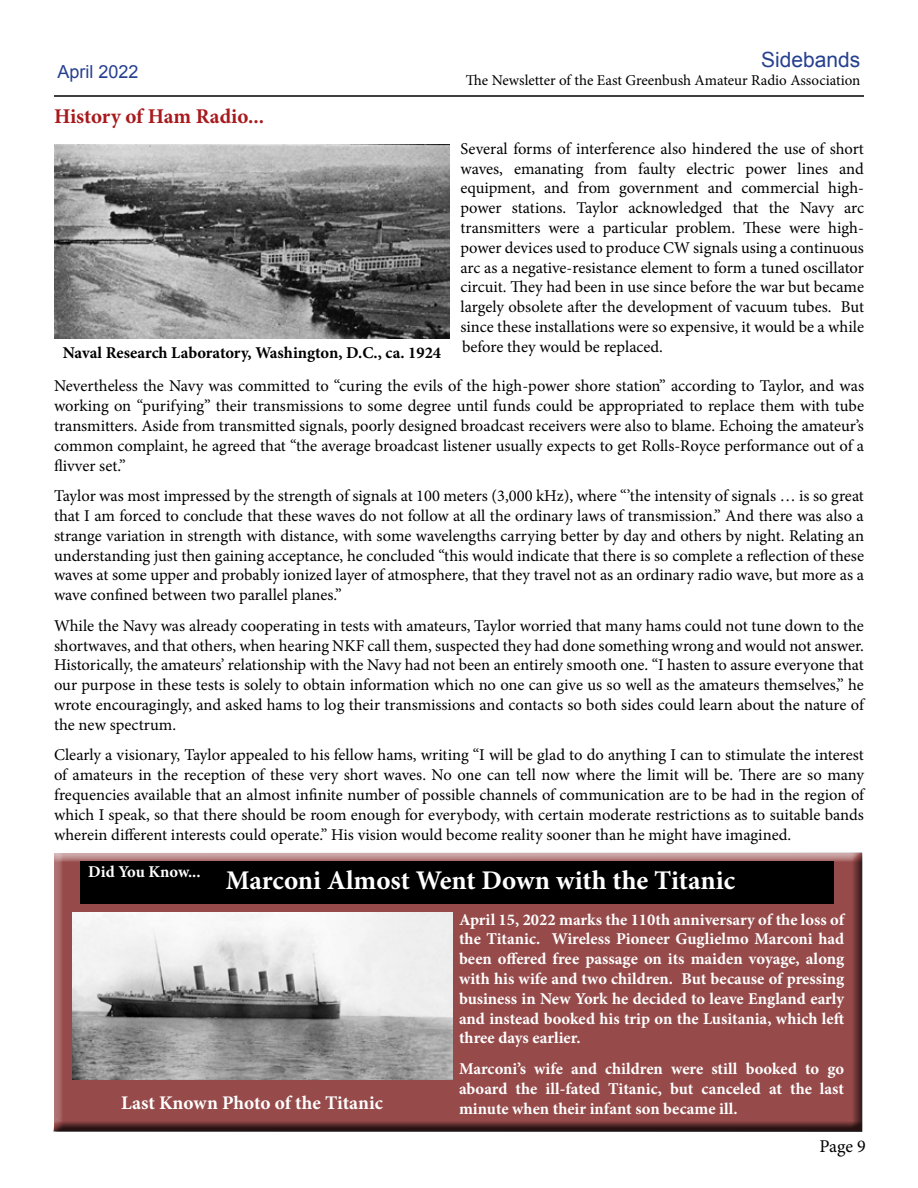
<style>
.page{position:relative;width:918px;height:1188px;background:#fff}
.page>*{position:absolute;margin:0;border:0;box-sizing:border-box;transform-origin:0 0}
.t1{font:700 27px "Minion Pro";color:#fff}
.t2{font:700 21px "Minion Pro";letter-spacing:-.005em;color:#a7191d}
.t3{font:21px "Arial";color:#25408f}
.t4{font:700 19.35px "Minion Pro";color:#fff}
.t5{font:18px "Arial";color:#25408f}
.t6{font:18px "Minion Pro";color:#000}
.t7{font:16.5px/19.8px "Minion Pro";color:#000;text-align:justify}
.t8{font:700 16.5px/19.8px "Minion Pro";color:#fff;text-align:justify}
.t9{font:700 16.5px "Minion Pro";color:#000}
.t10{font:15px "Minion Pro";letter-spacing:-.005em;color:#000}
</style>
<div class="page">
<div style="left:52px;top:853px;width:810px;height:279px;background:#000;opacity:.75"></div>
<hr style="left:54px;top:95px;width:810px;height:2px;background:#000">
<img style="left:54px;top:144px;width:396px;height:194px">
<img style="left:73px;top:913px;width:380px;height:166px">
<div style="left:80px;top:861px;width:754px;height:43px;background:#000"></div>
<p class="t5" style="left:58px;top:60px;width:83px">April 2022</p>
<p class="t2" style="left:54px;top:102px;width:212px">History of Ham Radio...</p>
<p class="t3" style="left:761px;top:46px;width:101px">Sidebands</p>
<p class="t10" style="left:466px;top:70px;width:396px">The Newsletter of the East Greenbush Amateur Radio Association</p>
<p class="t7" style="left:460px;top:139px;width:405px">Several forms of interference also hindered the use of short waves, emanating from faulty electric power lines and equipment, and from government and commercial high&shy;power stations. Taylor acknowledged that the Navy arc transmitters were a particular problem. These were high&shy;power devices used to produce CW signals using a continuous arc as a negative-resistance element to form a tuned oscillator circuit. They had been in use since before the war but became largely obsolete after the development of vacuum tubes. But since these installations were so expensive, it would be a while before they would be replaced.</p>
<p class="t7" style="left:54px;top:376px;width:812px">Nevertheless the Navy was committed to “curing the evils of the high-power shore station” according to Taylor, and was working on “purifying” their transmissions to some degree until funds could be appropriated to replace them with tube transmitters. Aside from transmitted signals, poorly designed broadcast receivers were also to blame. Echoing the amateur’s common complaint, he agreed that “the average broadcast listener usually expects to get Rolls-Royce performance out of a flivver set.”</p>
<p class="t7" style="left:54px;top:486px;width:812px">Taylor was most impressed by the strength of signals at 100 meters (3,000 kHz), where “’the intensity of signals … is so great that I am forced to conclude that these waves do not follow at all the ordinary laws of transmission.” And there was also a strange variation in strength with distance, with some wavelengths carrying better by day and others by night. Relating an understanding just then gaining acceptance, he concluded “this would indicate that there is so complete a reflection of these waves at some upper and probably ionized layer of atmosphere, that they travel not as an ordinary radio wave, but more as a wave confined between two parallel planes.”</p>
<p class="t7" style="left:54px;top:616px;width:811px">While the Navy was already cooperating in tests with amateurs, Taylor worried that many hams could not tune down to the shortwaves, and that others, when hearing NKF call them, suspected they had done something wrong and would not answer.<br>Historically, the amateurs’ relationship with the Navy had not been an entirely smooth one. “I hasten to assure everyone that our purpose in these tests is solely to obtain information which no one can give us so well as the amateurs themselves,” he wrote encouragingly, and asked hams to log their transmissions and contacts so both sides could learn about the nature of the new spectrum.</p>
<p class="t7" style="left:54px;top:745px;width:812px">Clearly a visionary, Taylor appealed to his fellow hams, writing “I will be glad to do anything I can to stimulate the interest of amateurs in the reception of these very short waves. No one can tell now where the limit will be. There are so many frequencies available that an almost infinite number of possible channels of communication are to be had in the region of which I speak, so that there should be room enough for everybody, with certain moderate restrictions as to suitable bands wherein different interests could operate.” His vision would become reality sooner than he might have imagined.</p>
<p class="t9" style="left:63px;top:341px;width:380px">Naval Research Laboratory, Washington, D.C., ca. 1924</p>
<p class="t8" style="left:88px;top:862px;width:114px">Did You Know...</p>
<h1 class="t1" style="left:226px;top:861px;width:511px">Marconi Almost Went Down with the Titanic</h1>
<p class="t8" style="left:459px;top:909px;width:387px">April 15, 2022 marks the 110th anniversary of the loss of the Titanic. Wireless Pioneer Guglielmo Marconi had been offered free passage on its maiden voyage, along with his wife and two children. But because of pressing business in New York he decided to leave England early and instead booked his trip on the Lusitania, which left three days earlier.</p>
<p class="t8" style="left:459px;top:1059px;width:387px">Marconi’s wife and children were still booked to go aboard the ill-fated Titanic, but canceled at the last</p>
<p class="t4" style="left:121px;top:1089px;width:263px">Last Known Photo of the Titanic</p>
<p class="t8" style="left:459px;top:1098px;width:280px">minute when their infant son became ill.</p>
<p class="t6" style="left:820px;top:1134px;width:48px">Page 9</p>
</div>
